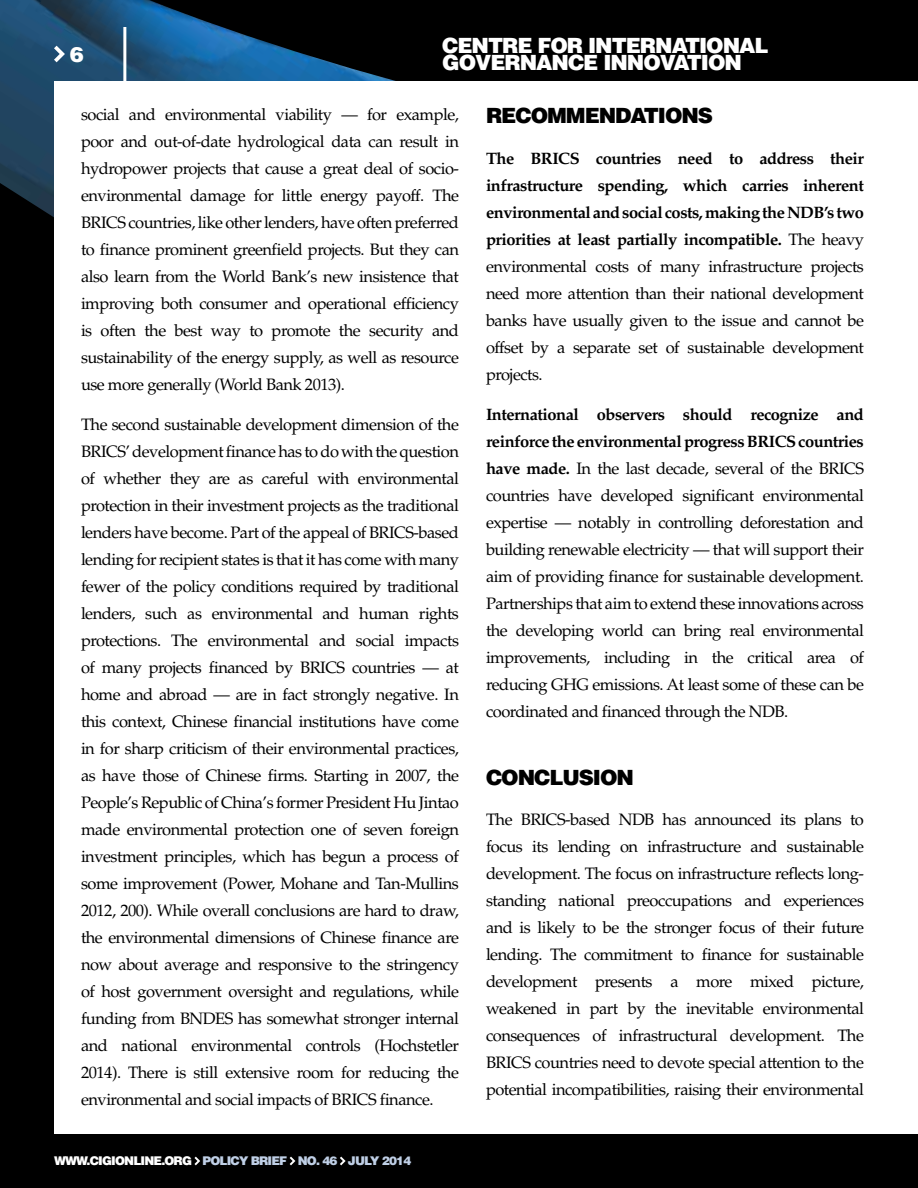
<style>
.page{position:relative;width:918px;height:1188px;background:#fff}
.page>*{position:absolute;margin:0;border:0;box-sizing:border-box;transform-origin:0 0}
.t1{font:900 21px/16.5px "Helvetica LT Std";letter-spacing:-.05em;color:#fff}
.t2{font:900 21px "Helvetica LT Std";letter-spacing:-.05em;color:#000}
.t3{font:16.5px/27px "Palatino LT Std";letter-spacing:-.03em;color:#000;text-align:justify}
.t4{font:900 12px "Helvetica LT Std";letter-spacing:-.07em;color:#bfcfe6}
.s1{color:#fff}
.s2{font-weight:700}
</style>
<div class="page">
<div style="left:0;top:385px;width:918px;height:803px;background:#000"></div>
<img style="left:0;top:0;width:918px;height:385px">
<div style="left:54px;top:81px;width:864px;height:1053px;background:#fff"></div>
<svg style="left:54px;top:46px;width:11px;height:16px"></svg>
<svg style="left:194px;top:1157px;width:6px;height:8px"></svg>
<svg style="left:290px;top:1157px;width:5px;height:8px"></svg>
<svg style="left:340px;top:1157px;width:6px;height:8px"></svg>
<hr style="left:123px;top:27px;width:3px;height:54px;background:#fff">
<p class="t1" style="left:70px;top:46px;width:16px">6</p>
<p class="t1" style="left:442px;top:37px;width:328px">CENTRE FOR INTERNATIONAL<br>GOVERNANCE INNOVATION</p>
<p class="t3" style="left:81px;top:101px;width:380px">social and environmental viability — for example, poor and out-of-date hydrological data can result in hydropower projects that cause a great deal of socio&shy;environmental damage for little energy payoff. The BRICS countries, like other lenders, have often preferred to finance prominent greenfield projects. But they can also learn from the World Bank’s new insistence that improving both consumer and operational efficiency is often the best way to promote the security and sustainability of the energy supply, as well as resource use more generally (World Bank 2013).</p>
<p class="t3" style="left:81px;top:412px;width:380px">The second sustainable development dimension of the BRICS’ development finance has to do with the question of whether they are as careful with environmental protection in their investment projects as the traditional lenders have become. Part of the appeal of BRICS-based lending for recipient states is that it has come with many fewer of the policy conditions required by traditional lenders, such as environmental and human rights protections. The environmental and social impacts of many projects financed by BRICS countries — at home and abroad — are in fact strongly negative. In this context, Chinese financial institutions have come in for sharp criticism of their environmental practices, as have those of Chinese firms. Starting in 2007, the People’s Republic of China’s former President Hu Jintao made environmental protection one of seven foreign investment principles, which has begun a process of some improvement (Power, Mohane and Tan-Mullins 2012, 200). While overall conclusions are hard to draw, the environmental dimensions of Chinese finance are now about average and responsive to the stringency of host government oversight and regulations, while funding from BNDES has somewhat stronger internal and national environmental controls (Hochstetler 2014). There is still extensive room for reducing the environmental and social impacts of BRICS finance.</p>
<p class="t4" style="left:54px;top:1153px;width:310px"><span class="s1">WWW.CIGIONLINE.ORG</span> POLICY BRIEF NO. 46 July</p>
<p class="t4" style="left:382px;top:1153px;width:31px">2014</p>
<p class="t2" style="left:486px;top:102px;width:229px">RECOMMENDATIONS</p>
<p class="t3" style="left:486px;top:145px;width:380px"><span class="s2">The BRICS countries need to address their infrastructure spending, which carries inherent environmental and social costs, making the NDB’s two priorities at least partially incompatible.</span> The heavy environmental costs of many infrastructure projects need more attention than their national development banks have usually given to the issue and cannot be offset by a separate set of sustainable development projects.</p>
<p class="t3" style="left:486px;top:401px;width:380px"><span class="s2">International observers should recognize and reinforce the environmental progress BRICS countries have made.</span> In the last decade, several of the BRICS countries have developed significant environmental expertise — notably in controlling deforestation and building renewable electricity — that will support their aim of providing finance for sustainable development.<br>Partnerships that aim to extend these innovations across the developing world can bring real environmental improvements, including in the critical area of reducing GHG emissions. At least some of these can be coordinated and financed through the NDB.</p>
<p class="t2" style="left:486px;top:763px;width:150px">CONCLUSION</p>
<p class="t3" style="left:486px;top:806px;width:380px">The BRICS-based NDB has announced its plans to focus its lending on infrastructure and sustainable development. The focus on infrastructure reflects long&shy;standing national preoccupations and experiences and is likely to be the stronger focus of their future lending. The commitment to finance for sustainable development presents a more mixed picture, weakened in part by the inevitable environmental consequences of infrastructural development. The BRICS countries need to devote special attention to the potential incompatibilities, raising their environmental</p>
</div>
